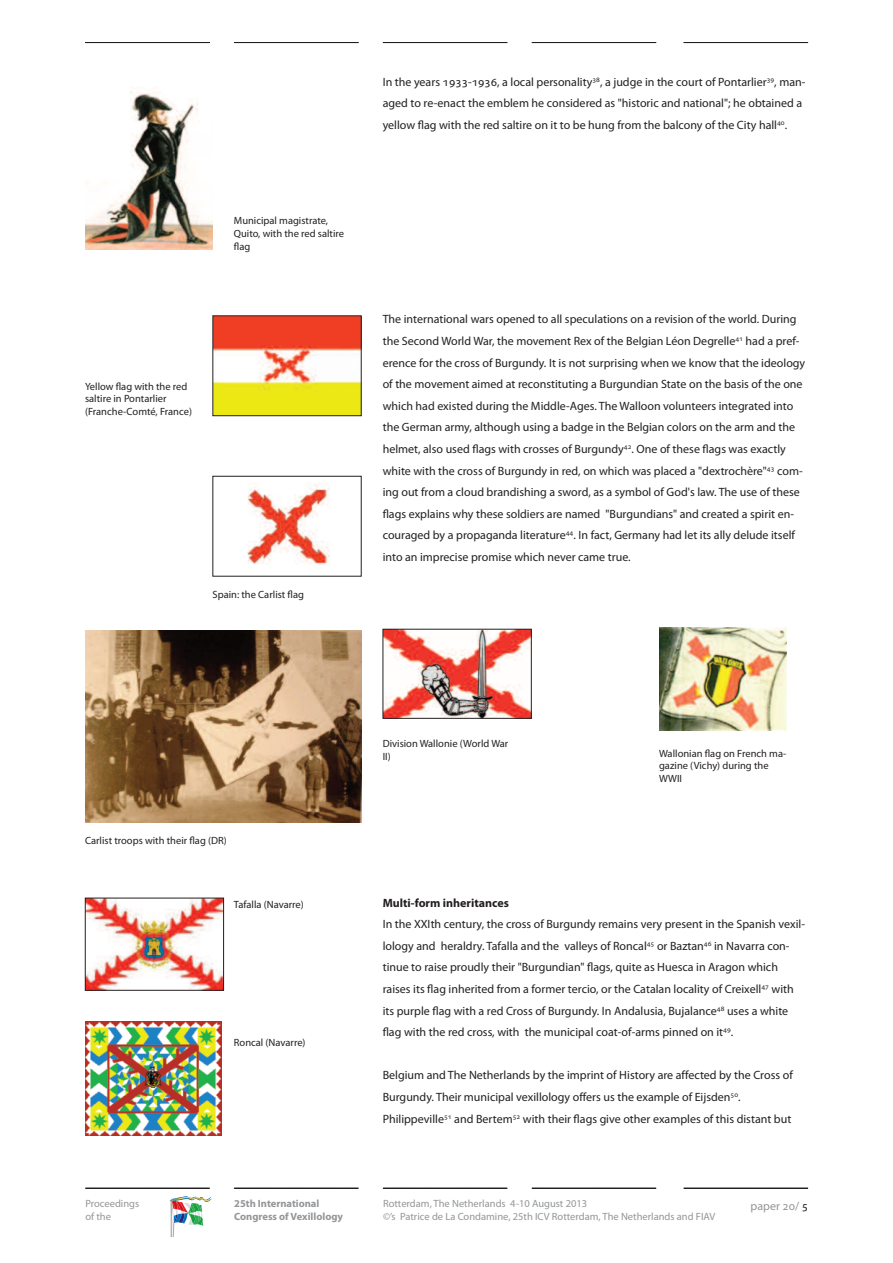
<style>
.page{position:relative;width:893px;height:1263px;background:#fff}
.page>*{position:absolute;margin:0;border:0;box-sizing:border-box;transform-origin:0 0}
.t1{font:12px/21.6px "Myriad Pro";color:#231f20}
.t2{font:700 12px "Myriad Pro";color:#231f20}
.t3{font:12px "Myriad Pro";color:#939598}
.t4{font:10.5px/12.6px "Myriad Pro";color:#231f20}
.t5{font:10.5px "Myriad Pro";color:#939598}
.t6{font:700 10.5px "Myriad Pro";color:#939598}
.s1{color:#231f20}
</style>
<div class="page">
<svg style="left:169px;top:1196px;width:43px;height:40px"></svg>
<svg style="left:85px;top:1188px;width:125px;height:1px"></svg>
<svg style="left:234px;top:1188px;width:125px;height:1px"></svg>
<svg style="left:383px;top:1188px;width:125px;height:1px"></svg>
<svg style="left:531px;top:1188px;width:126px;height:1px"></svg>
<svg style="left:683px;top:1188px;width:126px;height:1px"></svg>
<svg style="left:85px;top:42px;width:125px;height:2px"></svg>
<svg style="left:234px;top:42px;width:125px;height:2px"></svg>
<svg style="left:383px;top:42px;width:125px;height:2px"></svg>
<svg style="left:531px;top:42px;width:126px;height:2px"></svg>
<svg style="left:683px;top:42px;width:126px;height:2px"></svg>
<img style="left:85px;top:87px;width:128px;height:162px">
<img style="left:215px;top:318px;width:144px;height:96px">
<div style="left:213px;top:316px;width:148px;height:100px;border:1px solid #231f20"></div>
<img style="left:247px;top:483px;width:83px;height:82px">
<div style="left:213px;top:476px;width:148px;height:100px;border:1px solid #231f20"></div>
<img style="left:385px;top:631px;width:144px;height:85px">
<img style="left:85px;top:630px;width:276px;height:192px">
<img style="left:659px;top:627px;width:128px;height:104px">
<img style="left:87px;top:900px;width:135px;height:88px">
<div style="left:85px;top:898px;width:139px;height:92px;border:1px solid #231f20"></div>
<img style="left:85px;top:1022px;width:137px;height:113px">
<p class="t4" style="left:234px;top:215px;width:112px">Municipal magistrate,<br>Quito, with the red saltire flag</p>
<p class="t4" style="left:85px;top:381px;width:108px">Yellow flag with the red saltire in Pontarlier (Franche-Comté, France)</p>
<p class="t4" style="left:213px;top:589px;width:93px">Spain: the Carlist flag</p>
<p class="t1" style="left:383px;top:72px;width:424px">In the years 1933-1936, a local personality<sup>38</sup>, a judge in the court of Pontarlier<sup>39</sup>, man&shy;aged to re-enact the emblem he considered as "historic and national"; he obtained a yellow flag with the red saltire on it to be hung from the balcony of the City hall<sup>40</sup>.</p>
<p class="t1" style="left:383px;top:309px;width:424px">The international wars opened to all speculations on a revision of the world. During the Second World War, the movement Rex of the Belgian Léon Degrelle<sup>41</sup> had a pref&shy;erence for the cross of Burgundy. It is not surprising when we know that the ideology of the movement aimed at reconstituting a Burgundian State on the basis of the one which had existed during the Middle-Ages. The Walloon volunteers integrated into the German army, although using a badge in the Belgian colors on the arm and the helmet, also used flags with crosses of Burgundy<sup>42</sup>. One of these flags was exactly white with the cross of Burgundy in red, on which was placed a "dextrochère"<sup>43</sup> com&shy;ing out from a cloud brandishing a sword, as a symbol of God's law. The use of these flags explains why these soldiers are named "Burgundians" and created a spirit en&shy;couraged by a propaganda literature<sup>44</sup>. In fact, Germany had let its ally delude itself into an imprecise promise which never came true.</p>
<p class="t4" style="left:85px;top:835px;width:143px">Carlist troops with their flag (DR)</p>
<p class="t4" style="left:234px;top:898px;width:71px">Tafalla (Navarre)</p>
<p class="t4" style="left:234px;top:1037px;width:73px">Roncal (Navarre)</p>
<p class="t4" style="left:383px;top:738px;width:127px">Division Wallonie (World War<br>II)</p>
<p class="t4" style="left:659px;top:748px;width:129px">Wallonian flag on French ma&shy;gazine (Vichy) during the<br>WWII</p>
<p class="t2" style="left:383px;top:898px;width:128px">Multi-form inheritances</p>
<p class="t1" style="left:383px;top:914px;width:424px">In the XXIth century, the cross of Burgundy remains very present in the Spanish vexil&shy;lology and heraldry. Tafalla and the valleys of Roncal<sup>45</sup> or Baztan<sup>46</sup> in Navarra con&shy;tinue to raise proudly their "Burgundian" flags, quite as Huesca in Aragon which raises its flag inherited from a former tercio, or the Catalan locality of Creixell<sup>47</sup> with its purple flag with a red Cross of Burgundy. In Andalusia, Bujalance<sup>48</sup> uses a white flag with the red cross, with the municipal coat-of-arms pinned on it<sup>49</sup>.</p>
<p class="t1" style="left:383px;top:1065px;width:412px">Belgium and The Netherlands by the imprint of History are affected by the Cross of<br>Burgundy. Their municipal vexillology offers us the example of Eijsden<sup>50</sup>.<br>Philippeville<sup>51</sup> and Bertem<sup>52</sup> with their flags give other examples of this distant but</p>
<p class="t5" style="left:85px;top:1200px;width:55px">Proceedings</p>
<p class="t6" style="left:234px;top:1200px;width:87px">25th International</p>
<p class="t5" style="left:383px;top:1200px;width:206px">Rotterdam, The Netherlands 4-10 August 2013</p>
<p class="t5" style="left:85px;top:1212px;width:27px">of the</p>
<p class="t6" style="left:234px;top:1212px;width:110px">Congress of Vexillology</p>
<p class="t5" style="left:383px;top:1212px;width:334px">©’s Patrice de La Condamine, 25th ICV Rotterdam, The Netherlands and FIAV</p>
<p class="t3" style="left:751px;top:1201px;width:59px">paper 20/ <span class="s1">5</span></p>
</div>
